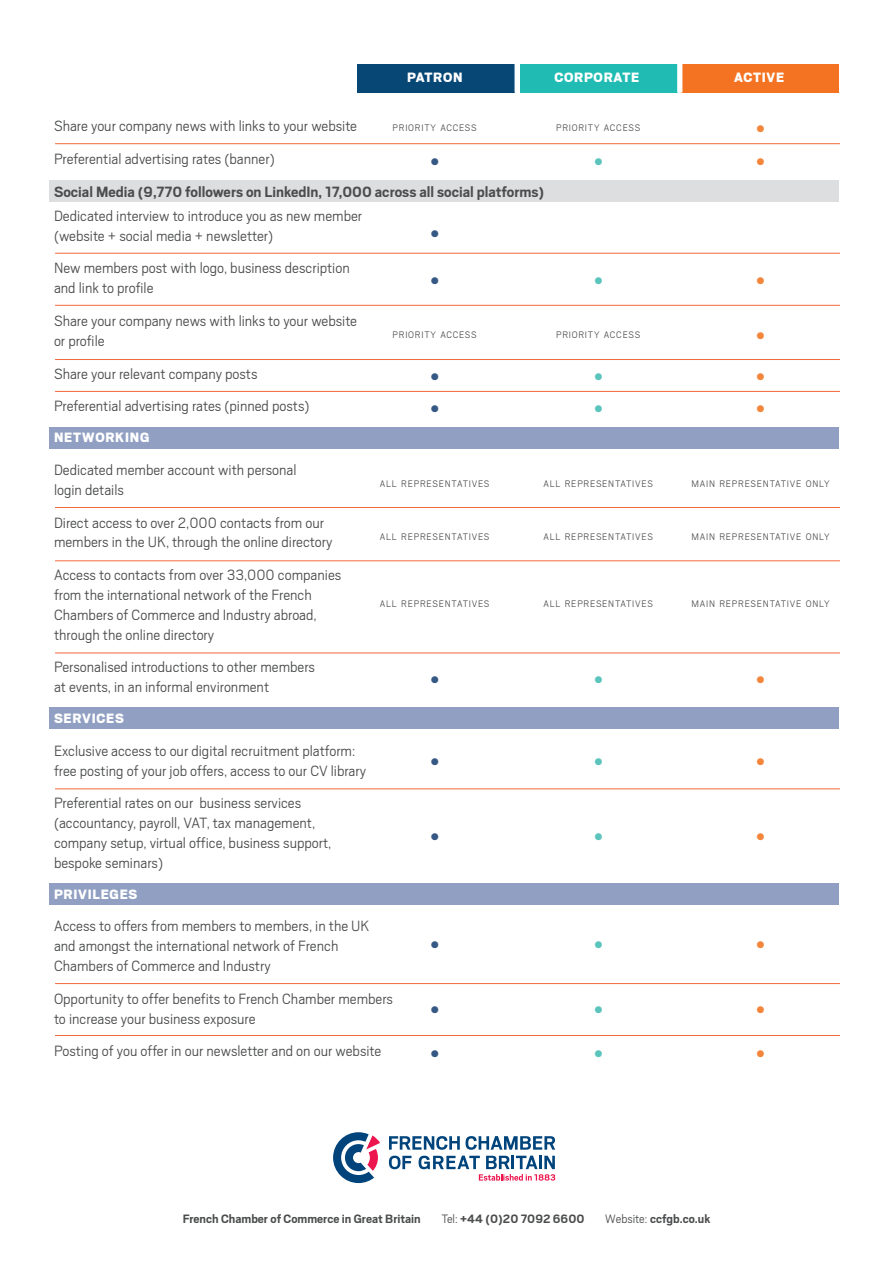
<style>
.page{position:relative;width:893px;height:1263px;background:#fff}
.page>*{position:absolute;margin:0;border:0;box-sizing:border-box;transform-origin:0 0}
.t1{font:300 16.5px/19.8px "Scout";color:#4b4c4d}
.t2{font:700 16.5px "Scout";color:#4b4c4d}
.t3{font:900 15px "Scout";letter-spacing:.05em;color:#fff}
.t4{font:700 13.5px "Scout";color:#4b4c4d}
.t5{font:300 10.5px "Scout";letter-spacing:.07em;color:#4b4c4d}
.t6{font:7.5px "Zapf Dingbats IT Cby BT";color:#f4863c}
.t7{font:7.5px "Zapf Dingbats IT Cby BT";color:#365884}
.t8{font:7.5px "Zapf Dingbats IT Cby BT";color:#5bc4bc}
.s1{font-weight:300}
</style>
<div class="page">
<div style="left:49px;top:883px;width:790px;height:21px;background:#91a0c2"></div>
<div style="left:49px;top:708px;width:790px;height:21px;background:#91a0c2"></div>
<div style="left:49px;top:427px;width:790px;height:22px;background:#91a0c2"></div>
<div style="left:49px;top:181px;width:790px;height:21px;background:#dddee0"></div>
<div style="left:357px;top:64px;width:157px;height:28px;background:#064776"></div>
<div style="left:520px;top:64px;width:157px;height:28px;background:#20bcb3"></div>
<div style="left:682px;top:64px;width:157px;height:28px;background:#f37322"></div>
<hr style="left:55px;top:253px;width:785px;height:1px;background:#f2693b">
<hr style="left:55px;top:305px;width:785px;height:1px;background:#f2693b">
<hr style="left:55px;top:359px;width:785px;height:1px;background:#f2693b">
<hr style="left:55px;top:391px;width:785px;height:1px;background:#f2693b">
<hr style="left:55px;top:561px;width:785px;height:1px;background:#f2693b">
<hr style="left:55px;top:653px;width:785px;height:1px;background:#f2693b">
<hr style="left:55px;top:789px;width:785px;height:1px;background:#f2693b">
<hr style="left:55px;top:983px;width:785px;height:1px;background:#f2693b">
<hr style="left:55px;top:1035px;width:785px;height:1px;background:#f2693b">
<hr style="left:55px;top:507px;width:785px;height:1px;background:#f2693b">
<hr style="left:55px;top:143px;width:785px;height:1px;background:#f2693b">
<svg style="left:333px;top:1132px;width:47px;height:51px"></svg>
<svg style="left:389px;top:1136px;width:166px;height:44px"></svg>
<p class="t3" style="left:407px;top:68px;width:57px">PATRON</p>
<p class="t3" style="left:554px;top:68px;width:86px">CORPORATE</p>
<p class="t3" style="left:734px;top:68px;width:52px">ACTIVE</p>
<p class="t1" style="left:54px;top:115px;width:305px">Share your company news with links to your website</p>
<p class="t5" style="left:393px;top:121px;width:86px">PRIORITY ACCESS</p>
<p class="t5" style="left:556px;top:121px;width:86px">PRIORITY ACCESS</p>
<p class="t6" style="left:757px;top:125px;width:9px">●</p>
<p class="t1" style="left:54px;top:148px;width:222px">Preferential advertising rates (banner)</p>
<p class="t7" style="left:431px;top:158px;width:9px">●</p>
<p class="t8" style="left:595px;top:158px;width:9px">●</p>
<p class="t6" style="left:757px;top:158px;width:9px">●</p>
<p class="t2" style="left:54px;top:181px;width:492px">Social Media (9,770 followers on LinkedIn, 17,000 across all social platforms)</p>
<p class="t1" style="left:54px;top:205px;width:310px">Dedicated interview to introduce you as new member (website + social media + newsletter)</p>
<p class="t7" style="left:431px;top:230px;width:9px">●</p>
<p class="t1" style="left:54px;top:258px;width:297px">New members post with logo, business description and link to profile</p>
<p class="t1" style="left:54px;top:310px;width:305px">Share your company news with links to your website or profile</p>
<p class="t7" style="left:431px;top:277px;width:9px">●</p>
<p class="t8" style="left:595px;top:277px;width:9px">●</p>
<p class="t6" style="left:757px;top:277px;width:9px">●</p>
<p class="t5" style="left:393px;top:328px;width:86px">PRIORITY ACCESS</p>
<p class="t5" style="left:556px;top:328px;width:86px">PRIORITY ACCESS</p>
<p class="t6" style="left:757px;top:332px;width:9px">●</p>
<p class="t1" style="left:54px;top:363px;width:205px">Share your relevant company posts</p>
<p class="t7" style="left:431px;top:372px;width:9px">●</p>
<p class="t8" style="left:595px;top:372px;width:9px">●</p>
<p class="t6" style="left:757px;top:372px;width:9px">●</p>
<p class="t1" style="left:54px;top:395px;width:257px">Preferential advertising rates (pinned posts)</p>
<p class="t7" style="left:431px;top:405px;width:9px">●</p>
<p class="t8" style="left:595px;top:405px;width:9px">●</p>
<p class="t6" style="left:757px;top:405px;width:9px">●</p>
<p class="t3" style="left:54px;top:428px;width:97px">NETWORKING</p>
<p class="t1" style="left:54px;top:459px;width:244px">Dedicated member account with personal login details</p>
<p class="t5" style="left:380px;top:477px;width:111px">ALL REPRESENTATIVES</p>
<p class="t5" style="left:543px;top:477px;width:111px">ALL REPRESENTATIVES</p>
<p class="t5" style="left:692px;top:477px;width:139px">MAIN REPRESENTATIVE ONLY</p>
<p class="t1" style="left:54px;top:512px;width:280px">Direct access to over 2,000 contacts from our members in the UK, through the online directory</p>
<p class="t1" style="left:54px;top:564px;width:289px">Access to contacts from over 33,000 companies from the international network of the French</p>
<p class="t1" style="left:54px;top:604px;width:264px">Chambers of Commerce and Industry abroad, through the online directory</p>
<p class="t1" style="left:54px;top:656px;width:262px">Personalised introductions to other members at events, in an informal environment</p>
<p class="t3" style="left:54px;top:709px;width:71px">SERVICES</p>
<p class="t1" style="left:54px;top:740px;width:314px">Exclusive access to our digital recruitment platform: free posting of your job offers, access to our CV library</p>
<p class="t1" style="left:54px;top:792px;width:263px">Preferential rates on our business services (accountancy, payroll, VAT, tax management,</p>
<p class="t1" style="left:54px;top:832px;width:279px">company setup, virtual office, business support, bespoke seminars)</p>
<p class="t3" style="left:54px;top:884px;width:85px">PRIVILEGES</p>
<p class="t1" style="left:54px;top:915px;width:317px">Access to offers from members to members, in the UK and amongst the international network of French</p>
<p class="t5" style="left:380px;top:530px;width:111px">ALL REPRESENTATIVES</p>
<p class="t5" style="left:543px;top:530px;width:111px">ALL REPRESENTATIVES</p>
<p class="t5" style="left:692px;top:530px;width:139px">MAIN REPRESENTATIVE ONLY</p>
<p class="t5" style="left:380px;top:597px;width:111px">ALL REPRESENTATIVES</p>
<p class="t5" style="left:543px;top:597px;width:111px">ALL REPRESENTATIVES</p>
<p class="t5" style="left:692px;top:597px;width:139px">MAIN REPRESENTATIVE ONLY</p>
<p class="t7" style="left:431px;top:675px;width:9px">●</p>
<p class="t8" style="left:595px;top:675px;width:9px">●</p>
<p class="t6" style="left:757px;top:675px;width:9px">●</p>
<p class="t7" style="left:431px;top:757px;width:9px">●</p>
<p class="t8" style="left:595px;top:757px;width:9px">●</p>
<p class="t6" style="left:757px;top:757px;width:9px">●</p>
<p class="t7" style="left:431px;top:832px;width:9px">●</p>
<p class="t8" style="left:595px;top:832px;width:9px">●</p>
<p class="t6" style="left:757px;top:832px;width:9px">●</p>
<p class="t7" style="left:431px;top:941px;width:9px">●</p>
<p class="t8" style="left:595px;top:941px;width:9px">●</p>
<p class="t6" style="left:757px;top:941px;width:9px">●</p>
<p class="t1" style="left:54px;top:955px;width:218px">Chambers of Commerce and Industry</p>
<p class="t1" style="left:54px;top:988px;width:340px">Opportunity to offer benefits to French Chamber members to increase your business exposure</p>
<p class="t7" style="left:431px;top:1005px;width:9px">●</p>
<p class="t8" style="left:595px;top:1005px;width:9px">●</p>
<p class="t6" style="left:757px;top:1005px;width:9px">●</p>
<p class="t1" style="left:54px;top:1040px;width:329px">Posting of you offer in our newsletter and on our website</p>
<p class="t7" style="left:431px;top:1050px;width:9px">●</p>
<p class="t8" style="left:595px;top:1050px;width:9px">●</p>
<p class="t6" style="left:757px;top:1050px;width:9px">●</p>
<p class="t4" style="left:183px;top:1210px;width:240px">French Chamber of Commerce in Great Britain</p>
<p class="t4" style="left:441px;top:1210px;width:145px"><span class="s1">Tel:</span> +44 (0)20 7092 6600</p>
<p class="t4" style="left:605px;top:1210px;width:107px"><span class="s1">Website:</span> ccfgb.co.uk</p>
</div>
